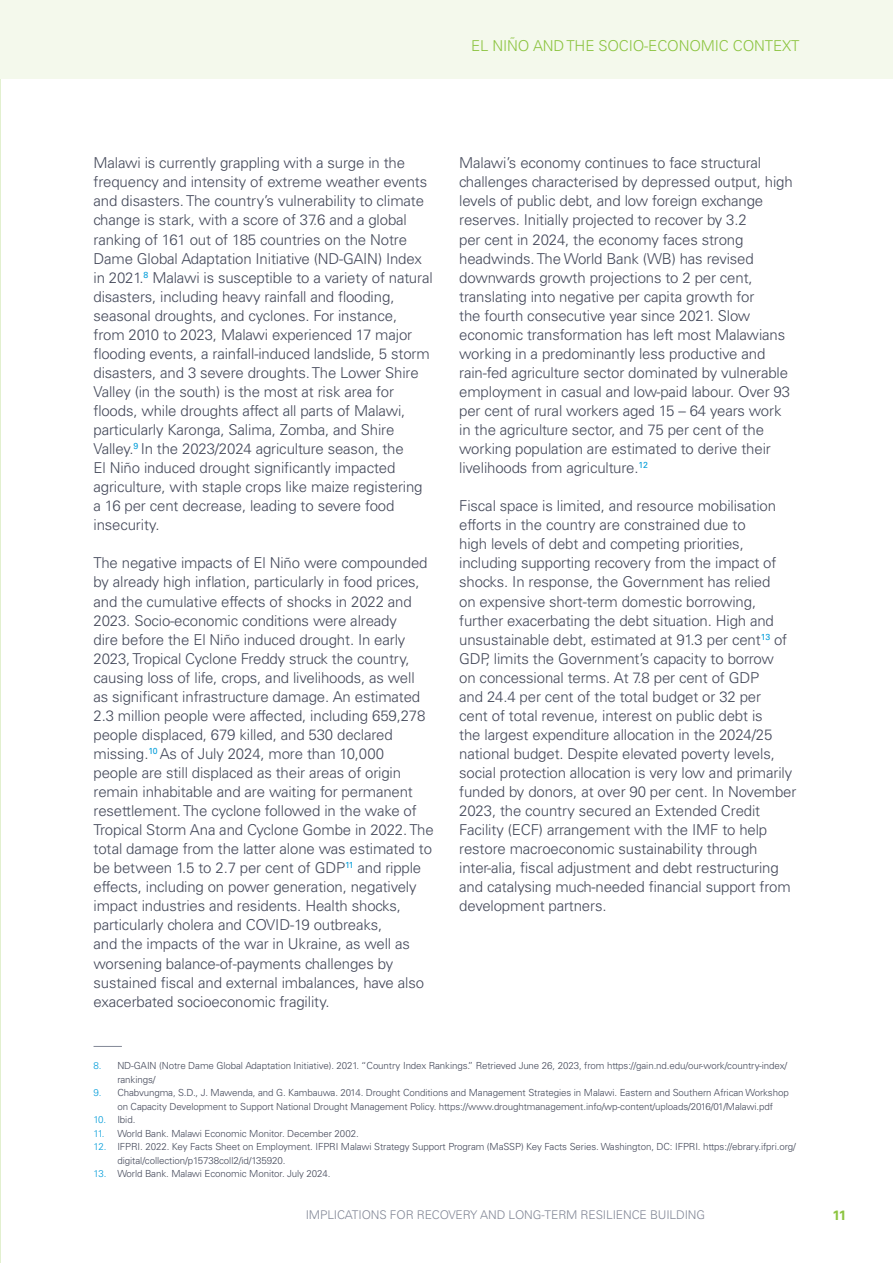
<style>
.page{position:relative;width:893px;height:1263px;background:#fff}
.page>*{position:absolute;margin:0;border:0;box-sizing:border-box;transform-origin:0 0}
.t1{font:300 15px/19px "Univers LT Std";letter-spacing:-.01em;color:#44495a}
.t2{font:300 15px "Univers LT Std";letter-spacing:-.01em;color:#8cc440}
.t3{font:700 13.5px "Univers LT Std";color:#8cc440}
.t4{font:300 12px "Univers LT Std";letter-spacing:-.01em;color:#828796}
.t5{font:300 9.75px/13.5px "Univers LT Std";letter-spacing:-.01em;color:#44495a}
.s1{color:#009cd9}
</style>
<div class="page">
<img style="left:0;top:632px;width:1px;height:631px">
<div style="left:0;top:0;width:893px;height:79px;background:#f4f9ec"></div>
<svg style="left:94px;top:1046px;width:28px;height:1px"></svg>
<p class="t2" style="left:471px;top:37px;width:330px">EL NIÑO AND THE SOCIO-ECONOMIC CONTEXT</p>
<p class="t1" style="left:94px;top:153px;width:341px">Malawi is currently grappling with a surge in the frequency and intensity of extreme weather events and disasters. The country’s vulnerability to climate change is stark, with a score of 37.6 and a global ranking of 161 out of 185 countries on the Notre Dame Global Adaptation Initiative (ND-GAIN) Index in 2021.<sup>8</sup> Malawi is susceptible to a variety of natural disasters, including heavy rainfall and flooding, seasonal droughts, and cyclones. For instance,<br>from 2010 to 2023, Malawi experienced 17 major flooding events, a rainfall-induced landslide, 5 storm disasters, and 3 severe droughts. The Lower Shire Valley (in the south) is the most at risk area for floods, while droughts affect all parts of Malawi, particularly Karonga, Salima, Zomba, and Shire Valley.<sup>9</sup> In the 2023/2024 agriculture season, the<br>El Niño induced drought significantly impacted agriculture, with staple crops like maize registering a 16 per cent decrease, leading to severe food insecurity.</p>
<p class="t1" style="left:94px;top:554px;width:342px">The negative impacts of El Niño were compounded by already high inflation, particularly in food prices, and the cumulative effects of shocks in 2022 and 2023. Socio-economic conditions were already<br>dire before the El Niño induced drought. In early 2023, Tropical Cyclone Freddy struck the country, causing loss of life, crops, and livelihoods, as well<br>as significant infrastructure damage. An estimated 2.3 million people were affected, including 659,278 people displaced, 679 killed, and 530 declared missing.<sup>10</sup> As of July 2024, more than 10,000<br>people are still displaced as their areas of origin remain inhabitable and are waiting for permanent resettlement. The cyclone followed in the wake of Tropical Storm Ana and Cyclone Gombe in 2022. The total damage from the latter alone was estimated to be between 1.5 to 2.7 per cent of GDP<sup>11</sup> and ripple effects, including on power generation, negatively impact industries and residents. Health shocks, particularly cholera and COVID-19 outbreaks,<br>and the impacts of the war in Ukraine, as well as worsening balance-of-payments challenges by sustained fiscal and external imbalances, have also exacerbated socioeconomic fragility.</p>
<p class="t1" style="left:459px;top:153px;width:335px">Malawi’s economy continues to face structural challenges characterised by depressed output, high levels of public debt, and low foreign exchange reserves. Initially projected to recover by 3.2<br>per cent in 2024, the economy faces strong headwinds. The World Bank (WB) has revised downwards growth projections to 2 per cent, translating into negative per capita growth for<br>the fourth consecutive year since 2021. Slow economic transformation has left most Malawians working in a predominantly less productive and rain-fed agriculture sector dominated by vulnerable employment in casual and low-paid labour. Over 93 per cent of rural workers aged 15 – 64 years work in the agriculture sector, and 75 per cent of the working population are estimated to derive their livelihoods from agriculture.<sup>12</sup></p>
<p class="t1" style="left:459px;top:496px;width:339px">Fiscal space is limited, and resource mobilisation efforts in the country are constrained due to<br>high levels of debt and competing priorities, including supporting recovery from the impact of shocks. In response, the Government has relied<br>on expensive short-term domestic borrowing, further exacerbating the debt situation. High and unsustainable debt, estimated at 91.3 per cent<sup>13</sup> of GDP, limits the Government’s capacity to borrow<br>on concessional terms. At 7.8 per cent of GDP<br>and 24.4 per cent of the total budget or 32 per<br>cent of total revenue, interest on public debt is<br>the largest expenditure allocation in the 2024/25 national budget. Despite elevated poverty levels, social protection allocation is very low and primarily funded by donors, at over 90 per cent. In November 2023, the country secured an Extended Credit Facility (ECF) arrangement with the IMF to help restore macroeconomic sustainability through inter-alia, fiscal adjustment and debt restructuring and catalysing much-needed financial support from development partners.</p>
<p class="t5" style="left:117px;top:1059px;width:671px;text-indent:-24px"><span class="s1">8.</span> ND-GAIN (Notre Dame Global Adaptation Initiative). 2021. “Country Index Rankings.” Retrieved June 26, 2023, from https://gain.nd.edu/our-work/country-index/ rankings/</p>
<p class="t5" style="left:117px;top:1086px;width:673px;text-indent:-24px"><span class="s1">9.</span> Chabvungma, S.D., J. Mawenda, and G. Kambauwa. 2014. Drought Conditions and Management Strategies in Malawi. Eastern and Southern African Workshop on Capacity Development to Support National Drought Management Policy. https://www.droughtmanagement.info/wp-content/uploads/2016/01/Malawi.pdf</p>
<p class="t5" style="left:94px;top:1113px;width:43px"><span class="s1">10.</span> Ibid.</p>
<p class="t5" style="left:94px;top:1126px;width:267px"><span class="s1">11.</span> World Bank. Malawi Economic Monitor. December 2002.</p>
<p class="t5" style="left:117px;top:1140px;width:680px;text-indent:-24px"><span class="s1">12.</span> IFPRI. 2022. Key Facts Sheet on Employment. IFPRI Malawi Strategy Support Program (MaSSP) Key Facts Series. Washington, DC: IFPRI. https://ebrary.ifpri.org/ digital/collection/p15738coll2/id/135920.</p>
<p class="t5" style="left:94px;top:1167px;width:239px"><span class="s1">13.</span> World Bank. Malawi Economic Monitor. July 2024.</p>
<p class="t4" style="left:306px;top:1207px;width:401px">IMPLICATIONS FOR RECOVERY AND LONG-TERM RESILIENCE BUILDING</p>
<p class="t3" style="left:833px;top:1207px;width:15px">11</p>
</div>
